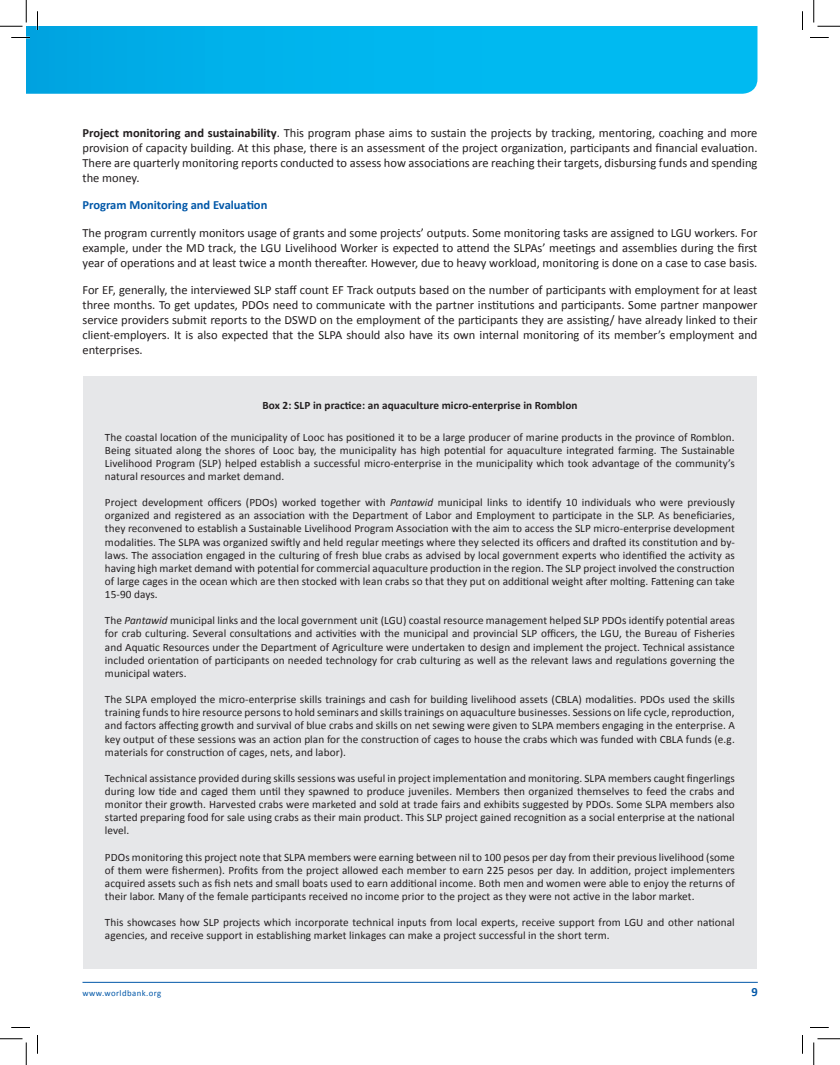
<style>
.page{position:relative;width:840px;height:1065px;background:#fff}
.page>*{position:absolute;margin:0;border:0;box-sizing:border-box;transform-origin:0 0}
.t1{font:12.5px/15px "Calibri";color:#231f20;text-align:justify}
.t2{font:700 12.5px "Calibri";color:#0157a8}
.t3{font:11.25px/13.1px "Calibri";letter-spacing:.005em;color:#231f20;text-align:justify}
.t4{font:700 11.25px "Calibri";letter-spacing:.005em;color:#231f20}
.t5{font:8.75px "Calibri";letter-spacing:.05em;color:#0157a8}
.s1{font-weight:700}
.s2{font-style:italic}
</style>
<div class="page">
<svg style="left:26px;top:26px;width:732px;height:68px;background:#01b4ec"></svg>
<hr style="left:82px;top:982px;width:676px;height:1px;background:#0157a8">
<div style="left:83px;top:376px;width:674px;height:593px;background:#e6e7e9"></div>
<svg style="left:11px;top:37px;width:19px;height:1px"></svg>
<svg style="left:810px;top:37px;width:19px;height:1px"></svg>
<svg style="left:11px;top:1027px;width:19px;height:1px"></svg>
<svg style="left:810px;top:1027px;width:19px;height:1px"></svg>
<svg style="left:37px;top:11px;width:1px;height:19px"></svg>
<svg style="left:37px;top:1035px;width:1px;height:19px"></svg>
<svg style="left:802px;top:11px;width:1px;height:19px"></svg>
<svg style="left:802px;top:1035px;width:1px;height:19px"></svg>
<svg style="left:0;top:0;width:27px;height:27px"></svg>
<svg style="left:0;top:1039px;width:27px;height:26px"></svg>
<svg style="left:814px;top:0;width:26px;height:27px"></svg>
<svg style="left:814px;top:1039px;width:26px;height:26px"></svg>
<p class="t1" style="left:83px;top:125px;width:676px"><span class="s1">Project monitoring and sustainability</span>. This program phase aims to sustain the projects by tracking, mentoring, coaching and more provision of capacity building. At this phase, there is an assessment of the project organization, participants and financial evaluation.<br>There are quarterly monitoring reports conducted to assess how associations are reaching their targets, disbursing funds and spending the money.</p>
<p class="t2" style="left:83px;top:197px;width:186px">Program Monitoring and Evaluation</p>
<p class="t1" style="left:83px;top:225px;width:677px">The program currently monitors usage of grants and some projects’ outputs. Some monitoring tasks are assigned to LGU workers. For example, under the MD track, the LGU Livelihood Worker is expected to attend the SLPAs’ meetings and assemblies during the first year of operations and at least twice a month thereafter. However, due to heavy workload, monitoring is done on a case to case basis.</p>
<p class="t1" style="left:83px;top:282px;width:677px">For EF, generally, the interviewed SLP staff count EF Track outputs based on the number of participants with employment for at least three months. To get updates, PDOs need to communicate with the partner institutions and participants. Some partner manpower service providers submit reports to the DSWD on the employment of the participants they are assisting/ have already linked to their client-employers. It is also expected that the SLPA should also have its own internal monitoring of its member’s employment and enterprises.</p>
<p class="t4" style="left:262px;top:399px;width:317px">Box 2: SLP in practice: an aquaculture micro-enterprise in Romblon</p>
<p class="t3" style="left:105px;top:430px;width:631px">The coastal location of the municipality of Looc has positioned it to be a large producer of marine products in the province of Romblon.<br>Being situated along the shores of Looc bay, the municipality has high potential for aquaculture integrated farming. The Sustainable Livelihood Program (SLP) helped establish a successful micro-enterprise in the municipality which took advantage of the community’s natural resources and market demand.</p>
<p class="t3" style="left:105px;top:495px;width:631px">Project development officers (PDOs) worked together with <span class="s2">Pantawid</span> municipal links to identify 10 individuals who were previously organized and registered as an association with the Department of Labor and Employment to participate in the SLP. As beneficiaries, they reconvened to establish a Sustainable Livelihood Program Association with the aim to access the SLP micro-enterprise development modalities. The SLPA was organized swiftly and held regular meetings where they selected its officers and drafted its constitution and by&shy;laws. The association engaged in the culturing of fresh blue crabs as advised by local government experts who identified the activity as having high market demand with potential for commercial aquaculture production in the region. The SLP project involved the construction of large cages in the ocean which are then stocked with lean crabs so that they put on additional weight after molting. Fattening can take 15-90 days.</p>
<p class="t3" style="left:105px;top:614px;width:631px">The <span class="s2">Pantawid</span> municipal links and the local government unit (LGU) coastal resource management helped SLP PDOs identify potential areas for crab culturing. Several consultations and activities with the municipal and provincial SLP officers, the LGU, the Bureau of Fisheries and Aquatic Resources under the Department of Agriculture were undertaken to design and implement the project. Technical assistance included orientation of participants on needed technology for crab culturing as well as the relevant laws and regulations governing the municipal waters.</p>
<p class="t3" style="left:105px;top:692px;width:631px">The SLPA employed the micro-enterprise skills trainings and cash for building livelihood assets (CBLA) modalities. PDOs used the skills training funds to hire resource persons to hold seminars and skills trainings on aquaculture businesses. Sessions on life cycle, reproduction, and factors affecting growth and survival of blue crabs and skills on net sewing were given to SLPA members engaging in the enterprise. A key output of these sessions was an action plan for the construction of cages to house the crabs which was funded with CBLA funds (e.g. materials for construction of cages, nets, and labor).</p>
<p class="t3" style="left:105px;top:771px;width:631px">Technical assistance provided during skills sessions was useful in project implementation and monitoring. SLPA members caught fingerlings during low tide and caged them until they spawned to produce juveniles. Members then organized themselves to feed the crabs and monitor their growth. Harvested crabs were marketed and sold at trade fairs and exhibits suggested by PDOs. Some SLPA members also started preparing food for sale using crabs as their main product. This SLP project gained recognition as a social enterprise at the national level.</p>
<p class="t3" style="left:105px;top:850px;width:631px">PDOs monitoring this project note that SLPA members were earning between nil to 100 pesos per day from their previous livelihood (some of them were fishermen). Profits from the project allowed each member to earn 225 pesos per day. In addition, project implementers acquired assets such as fish nets and small boats used to earn additional income. Both men and women were able to enjoy the returns of their labor. Many of the female participants received no income prior to the project as they were not active in the labor market.</p>
<p class="t3" style="left:105px;top:915px;width:631px">This showcases how SLP projects which incorporate technical inputs from local experts, receive support from LGU and other national agencies, and receive support in establishing market linkages can make a project successful in the short term.</p>
<p class="t5" style="left:82px;top:988px;width:80px">www.worldbank.org</p>
<p class="t2" style="left:751px;top:984px;width:8px">9</p>
</div>
